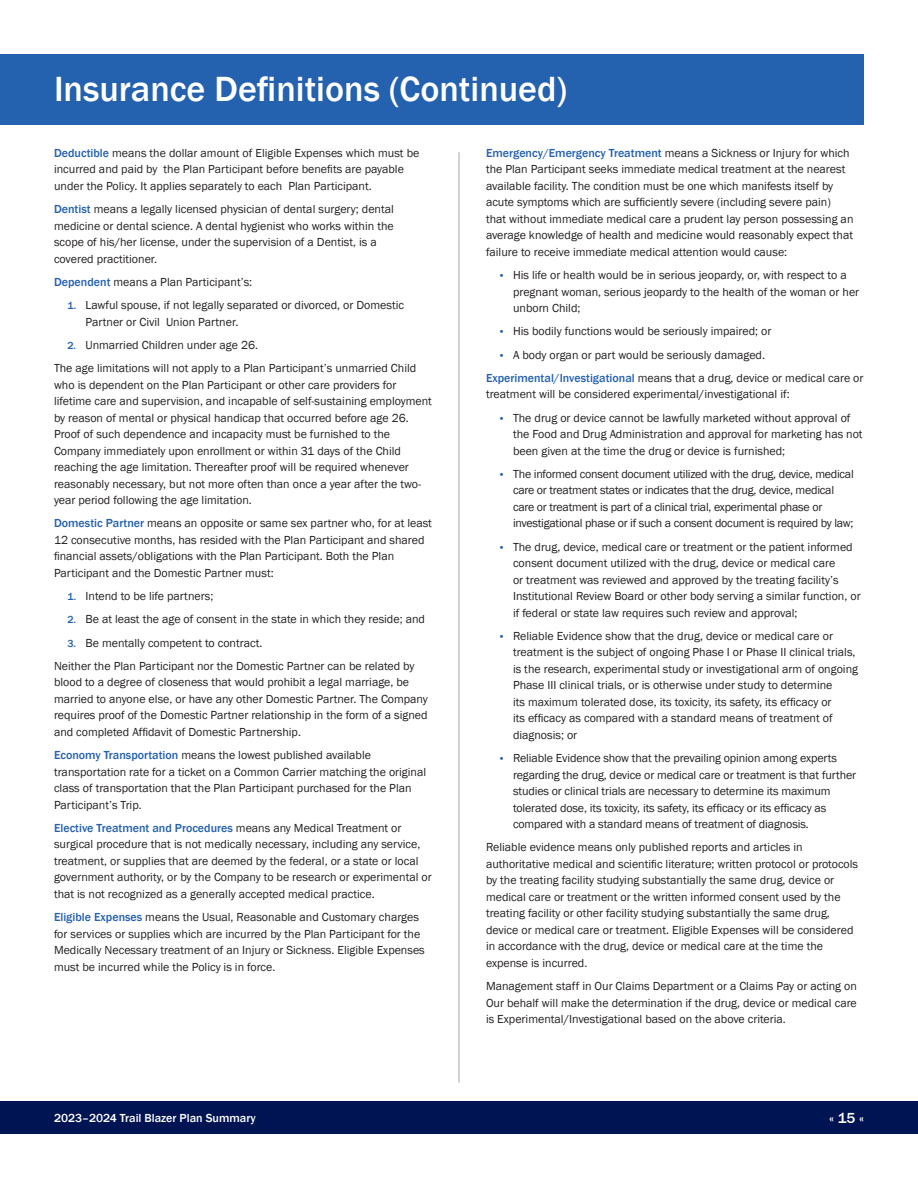
<style>
.page{position:relative;width:918px;height:1188px;background:#fff}
.page>*{position:absolute;margin:0;border:0;box-sizing:border-box;transform-origin:0 0}
.t1{font:500 36px "Franklin Gothic";color:#fff}
.t2{font:500 15px "Franklin Gothic";color:#fff}
.t3{font:12px/16.5px "Franklin Gothic";color:#231f20}
.t4{font:12px/16.5px "Franklin Gothic";letter-spacing:-.02em;color:#231f20}
.t5{font:500 12px "Franklin Gothic";color:#fff}
.s1{font-weight:500;color:#2461ae}
.s2{font-weight:500;font-size:10.5px;color:#2461ae}
</style>
<div class="page">
<div style="left:0;top:1102px;width:918px;height:32px;background:#001353"></div>
<hr style="left:458px;top:152px;width:2px;height:931px;background:#c0c5ca">
<div style="left:0;top:54px;width:864px;height:70px;background:#2461ae"></div>
<h1 class="t1" style="left:54px;top:67px;width:515px">Insurance Definitions (Continued)</h1>
<p class="t3" style="left:54px;top:145px;width:367px"><span class="s1">Deductible</span> means the dollar amount of Eligible Expenses which must be incurred and paid by the Plan Participant before benefits are payable under the Policy. It applies separately to each Plan Participant.</p>
<p class="t3" style="left:54px;top:201px;width:341px"><span class="s1">Dentist</span> means a legally licensed physician of dental surgery; dental medicine or dental science. A dental hygienist who works within the scope of his/her license, under the supervision of a Dentist, is a covered practitioner.</p>
<p class="t3" style="left:54px;top:274px;width:200px"><span class="s1">Dependent</span> means a Plan Participant’s:</p>
<p class="t3" style="left:86px;top:297px;width:320px;text-indent:-18px"><span class="s2">1.</span> Lawful spouse, if not legally separated or divorced, or Domestic<br>Partner or Civil Union Partner.</p>
<p class="t3" style="left:54px;top:334px;width:364px;line-height:23.2px;text-indent:14px"><span class="s2">2.</span> Unmarried Children under age 26.<br>The age limitations will not apply to a Plan Participant’s unmarried Child</p>
<p class="t3" style="left:54px;top:377px;width:380px">who is dependent on the Plan Participant or other care providers for lifetime care and supervision, and incapable of self-sustaining employment by reason of mental or physical handicap that occurred before age 26.<br>Proof of such dependence and incapacity must be furnished to the Company immediately upon enrollment or within 31 days of the Child reaching the age limitation. Thereafter proof will be required whenever reasonably necessary, but not more often than once a year after the two&shy;year period following the age limitation.</p>
<p class="t3" style="left:54px;top:515px;width:380px"><span class="s1">Domestic Partner</span> means an opposite or same sex partner who, for at least 12 consecutive months, has resided with the Plan Participant and shared financial assets/obligations with the Plan Participant. Both the Plan Participant and the Domestic Partner must:</p>
<p class="t3" style="left:68px;top:588px;width:147px"><span class="s2">1.</span> Intend to be life partners;</p>
<p class="t3" style="left:68px;top:611px;width:359px"><span class="s2">2.</span> Be at least the age of consent in the state in which they reside; and</p>
<p class="t3" style="left:54px;top:631px;width:362px;line-height:23.2px;text-indent:14px"><span class="s2">3.</span> Be mentally competent to contract.<br>Neither the Plan Participant nor the Domestic Partner can be related by</p>
<p class="t3" style="left:54px;top:674px;width:375px">blood to a degree of closeness that would prohibit a legal marriage, be married to anyone else, or have any other Domestic Partner. The Company requires proof of the Domestic Partner relationship in the form of a signed and completed Affidavit of Domestic Partnership.</p>
<p class="t3" style="left:54px;top:747px;width:374px"><span class="s1">Economy Transportation</span> means the lowest published available transportation rate for a ticket on a Common Carrier matching the original class of transportation that the Plan Participant purchased for the Plan Participant’s Trip.</p>
<p class="t3" style="left:54px;top:820px;width:379px"><span class="s1">Elective Treatment and Procedures</span> means any Medical Treatment or surgical procedure that is not medically necessary, including any service, treatment, or supplies that are deemed by the federal, or a state or local government authority, or by the Company to be research or experimental or that is not recognized as a generally accepted medical practice.</p>
<p class="t3" style="left:54px;top:909px;width:372px"><span class="s1">Eligible Expenses</span> means the Usual, Reasonable and Customary charges for services or supplies which are incurred by the Plan Participant for the Medically Necessary treatment of an Injury or Sickness. Eligible Expenses must be incurred while the Policy is in force.</p>
<p class="t3" style="left:486px;top:145px;width:369px"><span class="s1">Emergency/Emergency Treatment</span> means a Sickness or Injury for which the Plan Participant seeks immediate medical treatment at the nearest available facility. The condition must be one which manifests itself by acute symptoms which are sufficiently severe (including severe pain) that without immediate medical care a prudent lay person possessing an average knowledge of health and medicine would reasonably expect that failure to receive immediate medical attention would cause:</p>
<p class="t3" style="left:513px;top:267px;width:348px;text-indent:-15px"><span class="s2">•</span> His life or health would be in serious jeopardy, or, with respect to a pregnant woman, serious jeopardy to the health of the woman or her unborn Child;</p>
<p class="t3" style="left:498px;top:323px;width:275px"><span class="s2">•</span> His bodily functions would be seriously impaired; or</p>
<p class="t3" style="left:486px;top:343px;width:379px;line-height:23.2px;text-indent:12px"><span class="s2">•</span> A body organ or part would be seriously damaged.<br><span class="s1">Experimental/Investigational</span> means that a drug, device or medical care or</p>
<p class="t3" style="left:486px;top:386px;width:305px">treatment will be considered experimental/investigational if:</p>
<p class="t3" style="left:513px;top:410px;width:351px;text-indent:-15px"><span class="s2">•</span> The drug or device cannot be lawfully marketed without approval of the Food and Drug Administration and approval for marketing has not been given at the time the drug or device is furnished;</p>
<p class="t4" style="left:513px;top:466px;width:342px;text-indent:-15px"><span class="s2">•</span> The informed consent document utilized with the drug, device, medical care or treatment states or indicates that the drug, device, medical care or treatment is part of a clinical trial, experimental phase or investigational phase or if such a consent document is required by law;</p>
<p class="t3" style="left:513px;top:539px;width:349px;text-indent:-15px"><span class="s2">•</span> The drug, device, medical care or treatment or the patient informed consent document utilized with the drug, device or medical care<br>or treatment was reviewed and approved by the treating facility’s Institutional Review Board or other body serving a similar function, or if federal or state law requires such review and approval;</p>
<p class="t3" style="left:513px;top:628px;width:347px;text-indent:-15px"><span class="s2">•</span> Reliable Evidence show that the drug, device or medical care or treatment is the subject of ongoing Phase I or Phase II clinical trials, is the research, experimental study or investigational arm of ongoing Phase III clinical trials, or is otherwise under study to determine<br>its maximum tolerated dose, its toxicity, its safety, its efficacy or<br>its efficacy as compared with a standard means of treatment of diagnosis; or</p>
<p class="t3" style="left:513px;top:750px;width:345px;text-indent:-15px"><span class="s2">•</span> Reliable Evidence show that the prevailing opinion among experts regarding the drug, device or medical care or treatment is that further studies or clinical trials are necessary to determine its maximum tolerated dose, its toxicity, its safety, its efficacy or its efficacy as compared with a standard means of treatment of diagnosis.</p>
<p class="t3" style="left:486px;top:839px;width:374px">Reliable evidence means only published reports and articles in authoritative medical and scientific literature; written protocol or protocols by the treating facility studying substantially the same drug, device or medical care or treatment or the written informed consent used by the treating facility or other facility studying substantially the same drug, device or medical care or treatment. Eligible Expenses will be considered in accordance with the drug, device or medical care at the time the expense is incurred.</p>
<p class="t3" style="left:486px;top:978px;width:372px;text-align:justify">Management staff in Our Claims Department or a Claims Pay or acting on Our behalf will make the determination if the drug, device or medical care is Experimental/Investigational based on the above criteria.</p>
<p class="t5" style="left:54px;top:1111px;width:203px">2023–2024 Trail Blazer Plan Summary</p>
<p class="t2" style="left:829px;top:1109px;width:36px">« 15 «</p>
</div>
